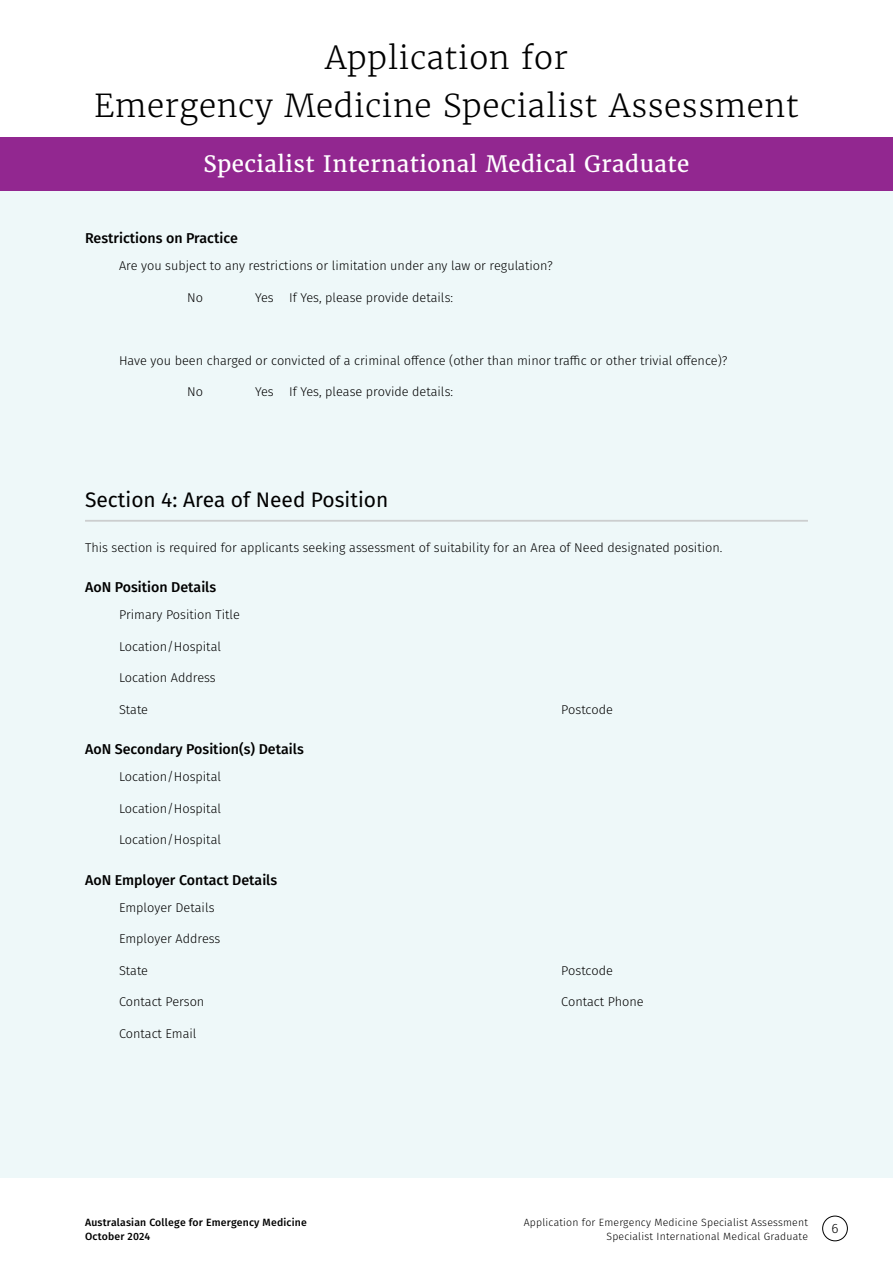
<style>
.page{position:relative;width:893px;height:1263px;background:#fff}
.page>*{position:absolute;margin:0;border:0;box-sizing:border-box;transform-origin:0 0}
.t1{font:300 31.5px/48px "Merriweather";letter-spacing:.02em;color:#000;text-align:center}
.t2{font:22.5px "Merriweather";letter-spacing:.02em;color:#fff}
.t3{font:21px "Fira Sans";color:#000}
.t4{font:500 14.25px "Fira Sans";color:#000}
.t5{font:300 13.5px "Fira Sans";color:#000}
.t6{font:300 12.75px "Fira Sans";color:#000}
.t7{font:300 10.5px/13.5px "Fira Sans";letter-spacing:.02em;color:#000;text-align:right}
.t8{font:500 10.5px/13.5px "Fira Sans";letter-spacing:.02em;color:#000}
</style>
<div class="page">
<div style="left:0;top:164px;width:893px;height:1014px;background:#eef8f9"></div>
<div style="left:822px;top:1216px;width:26px;height:25px;border:1px solid #000;border-radius:50%"></div>
<div style="left:0;top:137px;width:893px;height:54px;background:#922790"></div>
<hr style="left:85px;top:520px;width:723px;height:2px;background:#cccecf">
<h1 class="t1" style="left:94px;top:34px;width:706px">Application for<br>Emergency Medicine Specialist Assessment</h1>
<h2 class="t2" style="left:203px;top:150px;width:487px">Specialist International Medical Graduate</h2>
<p class="t4" style="left:85px;top:227px;width:154px">Restrictions on Practice</p>
<p class="t6" style="left:119px;top:257px;width:435px">Are you subject to any restrictions or limitation under any law or regulation?</p>
<p class="t6" style="left:187px;top:288px;width:17px">No</p>
<p class="t6" style="left:255px;top:288px;width:199px">Yes If Yes, please provide details:</p>
<p class="t6" style="left:119px;top:351px;width:610px">Have you been charged or convicted of a criminal offence (other than minor traffic or other trivial offence)?</p>
<p class="t6" style="left:187px;top:383px;width:17px">No</p>
<p class="t6" style="left:255px;top:383px;width:199px">Yes If Yes, please provide details:</p>
<h3 class="t3" style="left:85px;top:484px;width:305px">Section 4: Area of Need Position</h3>
<p class="t6" style="left:85px;top:538px;width:639px">This section is required for applicants seeking assessment of suitability for an Area of Need designated position.</p>
<p class="t4" style="left:85px;top:576px;width:133px">AoN Position Details</p>
<p class="t6" style="left:119px;top:606px;width:123px">Primary Position Title</p>
<p class="t6" style="left:119px;top:637px;width:104px">Location/Hospital</p>
<p class="t6" style="left:119px;top:669px;width:98px">Location Address</p>
<p class="t6" style="left:119px;top:700px;width:31px">State</p>
<p class="t6" style="left:561px;top:700px;width:53px">Postcode</p>
<p class="t4" style="left:85px;top:738px;width:220px">AoN Secondary Position(s) Details</p>
<p class="t6" style="left:119px;top:768px;width:104px">Location/Hospital</p>
<p class="t6" style="left:119px;top:799px;width:104px">Location/Hospital</p>
<p class="t6" style="left:119px;top:831px;width:104px">Location/Hospital</p>
<p class="t4" style="left:85px;top:868px;width:194px">AoN Employer Contact Details</p>
<p class="t6" style="left:119px;top:898px;width:97px">Employer Details</p>
<p class="t6" style="left:119px;top:930px;width:103px">Employer Address</p>
<p class="t6" style="left:119px;top:961px;width:31px">State</p>
<p class="t6" style="left:561px;top:961px;width:53px">Postcode</p>
<p class="t6" style="left:119px;top:993px;width:87px">Contact Person</p>
<p class="t6" style="left:561px;top:993px;width:84px">Contact Phone</p>
<p class="t6" style="left:119px;top:1024px;width:79px">Contact Email</p>
<p class="t8" style="left:85px;top:1215px;width:223px">Australasian College for Emergency Medicine<br>October 2024</p>
<p class="t7" style="left:524px;top:1215px;width:286px">Application for Emergency Medicine Specialist Assessment<br>Specialist International Medical Graduate</p>
<p class="t5" style="left:831px;top:1219px;width:9px">6</p>
</div>
